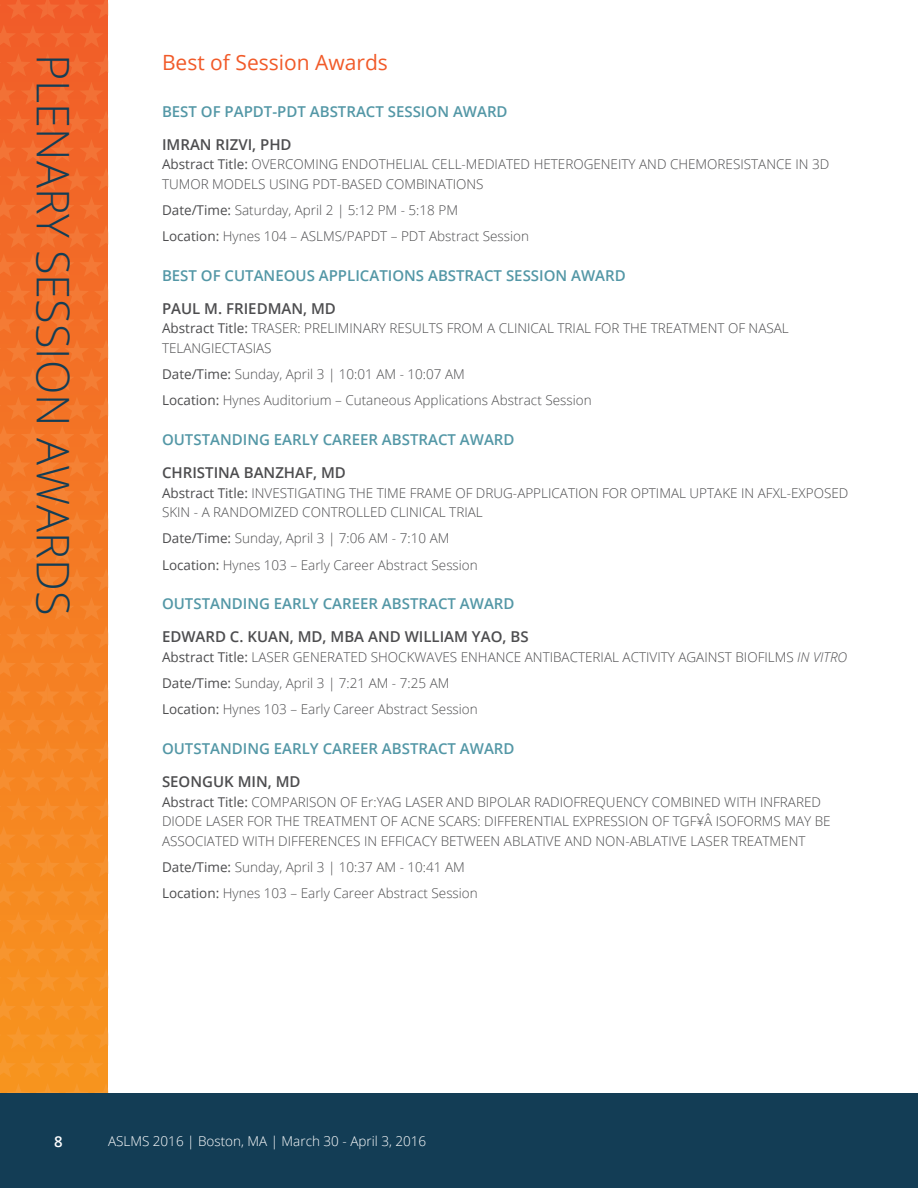
<style>
.page{position:relative;width:918px;height:1188px;background:#fff}
.page>*{position:absolute;margin:0;border:0;box-sizing:border-box;transform-origin:0 0}
.t1{font:300 45px "Open Sans";color:#133d55}
.t2{font:21px "Open Sans";color:#f15a29}
.t3{font:600 15px "Open Sans";color:#5397a6}
.t4{font:600 15px "Open Sans";color:#4d4d4f}
.t5{font:600 15px "Open Sans";color:#fff}
.t6{font:300 13.5px/26.2px "Open Sans";color:#4d4d4f}
.t7{font:300 13.5px "Open Sans";color:#fff}
.s1{font-weight:400}
.s2{font-style:italic}
</style>
<div class="page">
<svg style="left:0;top:76px;width:108px;height:950px;background:#f47923"></svg>
<svg style="left:0;top:311px;width:109px;height:51px;background:#f3732b"></svg>
<svg style="left:0;top:368px;width:108px;height:23px;background:#f3742a"></svg>
<svg style="left:0;top:397px;width:109px;height:51px;background:#f3772a"></svg>
<svg style="left:0;top:454px;width:109px;height:80px;background:#f47b2a"></svg>
<svg style="left:0;top:540px;width:109px;height:51px;background:#f47e29"></svg>
<svg style="left:0;top:597px;width:108px;height:23px;background:#f47f27"></svg>
<svg style="left:0;top:626px;width:109px;height:51px;background:#f58228"></svg>
<svg style="left:0;top:683px;width:109px;height:80px;background:#f58527"></svg>
<svg style="left:0;top:769px;width:109px;height:51px;background:#f68827"></svg>
<svg style="left:0;top:826px;width:109px;height:51px;background:#f68b26"></svg>
<svg style="left:0;top:883px;width:109px;height:80px;background:#f68e25"></svg>
<svg style="left:0;top:969px;width:109px;height:51px;background:#f79225"></svg>
<svg style="left:0;top:1026px;width:109px;height:68px;background:#f39324"></svg>
<svg style="left:0;top:0;width:109px;height:76px;background:#f1632d"></svg>
<svg style="left:0;top:82px;width:109px;height:80px;background:#f2682d"></svg>
<svg style="left:0;top:168px;width:109px;height:51px;background:#f26c2c"></svg>
<svg style="left:0;top:225px;width:109px;height:80px;background:#f26f2c"></svg>
<div style="left:0;top:1094px;width:918px;height:94px;background:#133d55"></div>
<p class="t1" style="left:84px;top:54px;width:563px;rotate:90deg">PLENARY SESSION AWARDS</p>
<p class="t2" style="left:162px;top:48px;width:228px">Best of Session Awards</p>
<p class="t3" style="left:162px;top:101px;width:347px">BEST OF PAPDT-PDT ABSTRACT SESSION AWARD</p>
<p class="t4" style="left:162px;top:134px;width:131px">IMRAN RIZVI, PHD</p>
<p class="t6" style="left:162px;top:154px;width:669px;line-height:19.5px"><span class="s1">Abstract Title:</span> OVERCOMING ENDOTHELIAL CELL-MEDIATED HETEROGENEITY AND CHEMORESISTANCE IN 3D<br>TUMOR MODELS USING PDT-BASED COMBINATIONS</p>
<p class="t6" style="left:162px;top:196px;width:369px"><span class="s1">Date/Time:</span> Saturday, April 2 | 5:12 PM - 5:18 PM<br><span class="s1">Location:</span> Hynes 104 – ASLMS/PAPDT – PDT Abstract Session</p>
<p class="t3" style="left:162px;top:265px;width:465px">BEST OF CUTANEOUS APPLICATIONS ABSTRACT SESSION AWARD</p>
<p class="t4" style="left:162px;top:298px;width:175px">PAUL M. FRIEDMAN, MD</p>
<p class="t6" style="left:162px;top:318px;width:628px;line-height:19.5px"><span class="s1">Abstract Title:</span> TRASER: PRELIMINARY RESULTS FROM A CLINICAL TRIAL FOR THE TREATMENT OF NASAL<br>TELANGIECTASIAS</p>
<p class="t6" style="left:162px;top:361px;width:431px"><span class="s1">Date/Time:</span> Sunday, April 3 | 10:01 AM - 10:07 AM<br><span class="s1">Location:</span> Hynes Auditorium – Cutaneous Applications Abstract Session</p>
<p class="t3" style="left:162px;top:429px;width:354px">OUTSTANDING EARLY CAREER ABSTRACT AWARD</p>
<p class="t4" style="left:162px;top:462px;width:185px">CHRISTINA BANZHAF, MD</p>
<p class="t6" style="left:162px;top:483px;width:688px;line-height:19.5px"><span class="s1">Abstract Title:</span> INVESTIGATING THE TIME FRAME OF DRUG-APPLICATION FOR OPTIMAL UPTAKE IN AFXL-EXPOSED<br>SKIN - A RANDOMIZED CONTROLLED CLINICAL TRIAL</p>
<p class="t6" style="left:162px;top:525px;width:317px"><span class="s1">Date/Time:</span> Sunday, April 3 | 7:06 AM - 7:10 AM<br><span class="s1">Location:</span> Hynes 103 – Early Career Abstract Session</p>
<p class="t3" style="left:162px;top:594px;width:354px">OUTSTANDING EARLY CAREER ABSTRACT AWARD</p>
<p class="t4" style="left:162px;top:627px;width:368px">EDWARD C. KUAN, MD, MBA AND WILLIAM YAO, BS</p>
<p class="t6" style="left:162px;top:643px;width:687px"><span class="s1">Abstract Title:</span> LASER GENERATED SHOCKWAVES ENHANCE ANTIBACTERIAL ACTIVITY AGAINST BIOFILMS <span class="s2">IN VITRO<br></span><span class="s1">Date/Time:</span> Sunday, April 3 | 7:21 AM - 7:25 AM<br><span class="s1">Location:</span> Hynes 103 – Early Career Abstract Session</p>
<p class="t3" style="left:162px;top:738px;width:354px">OUTSTANDING EARLY CAREER ABSTRACT AWARD</p>
<p class="t4" style="left:162px;top:771px;width:140px">SEONGUK MIN, MD</p>
<p class="t6" style="left:162px;top:792px;width:670px;line-height:19.5px"><span class="s1">Abstract Title:</span> COMPARISON OF Er:YAG LASER AND BIPOLAR RADIOFREQUENCY COMBINED WITH INFRARED<br>DIODE LASER FOR THE TREATMENT OF ACNE SCARS: DIFFERENTIAL EXPRESSION OF TGF¥Â ISOFORMS MAY BE<br>ASSOCIATED WITH DIFFERENCES IN EFFICACY BETWEEN ABLATIVE AND NON-ABLATIVE LASER TREATMENT</p>
<p class="t6" style="left:162px;top:853px;width:317px"><span class="s1">Date/Time:</span> Sunday, April 3 | 10:37 AM - 10:41 AM<br><span class="s1">Location:</span> Hynes 103 – Early Career Abstract Session</p>
<p class="t5" style="left:54px;top:1131px;width:10px">8</p>
<p class="t7" style="left:108px;top:1132px;width:320px">ASLMS 2016 | Boston, MA | March 30 - April 3, 2016</p>
</div>
